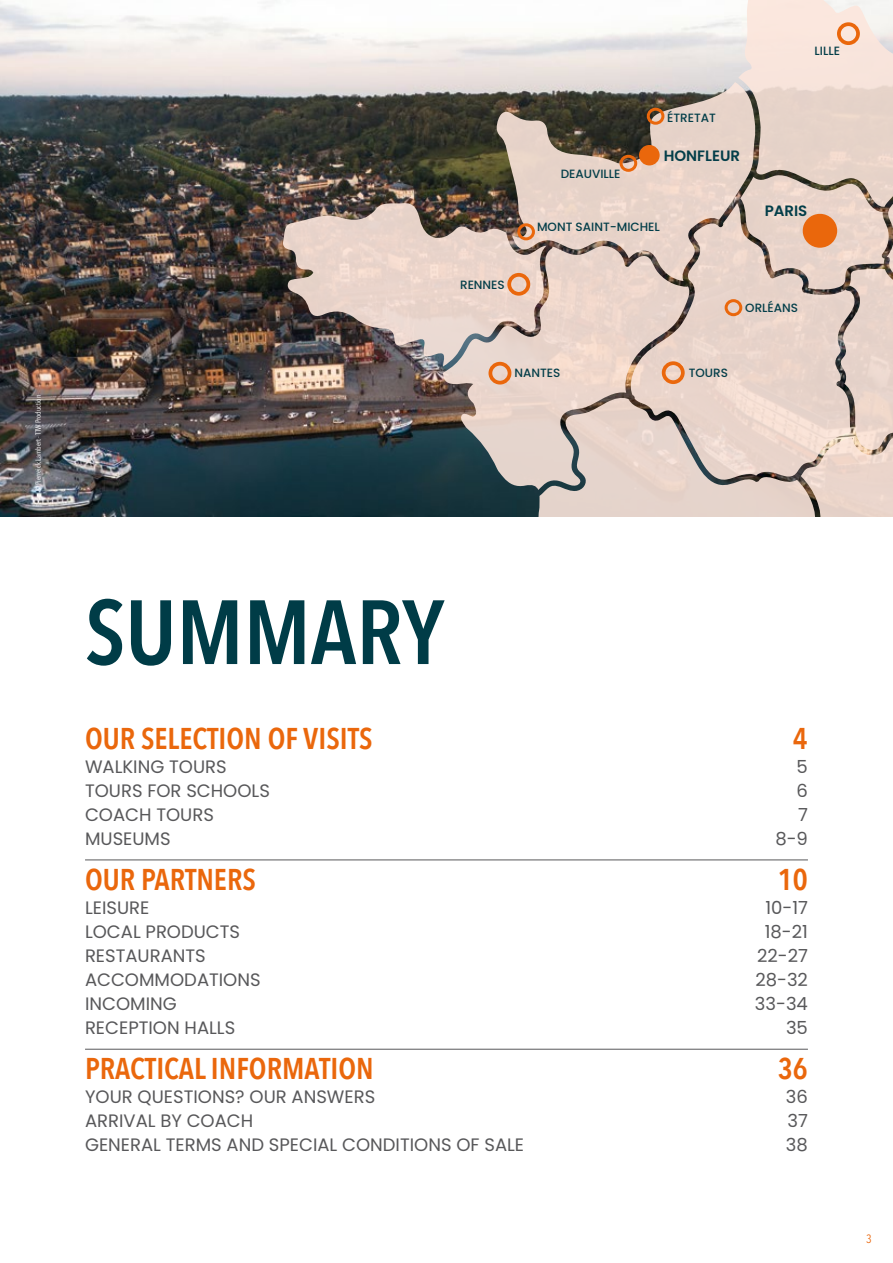
<style>
.page{position:relative;width:893px;height:1263px;background:#fff}
.page>*{position:absolute;margin:0;border:0;box-sizing:border-box;transform-origin:0 0}
.t1{font:600 90px "Avenir Next Condensed";color:#003c47}
.t2{font:600 30px "Avenir Next Condensed";color:#ea670c}
.t3{font:18px "Poppins";color:#58585a}
.t4{font:600 15px "Poppins";color:#033e49}
.t5{font:500 12px "Poppins";color:#033e49}
.t6{font:condensed 12px "Avenir Next LT Pro";color:#ea670c}
.t7{font:condensed 7.5px "Avenir Next LT Pro";color:#fff}
</style>
<div class="page">
<img style="left:0;top:0;width:282px;height:516px">
<svg style="left:282px;top:0;width:611px;height:517px;background:#bbafa8"></svg>
<div style="left:803px;top:215px;width:33px;height:32px;background:#ea670c;border-radius:50%"></div>
<div style="left:803px;top:214px;width:34px;height:34px;border:2px solid #ea670c;border-radius:50%"></div>
<div style="left:488px;top:362px;width:23px;height:22px;border:4px solid #ea670c;border-radius:50%"></div>
<div style="left:507px;top:273px;width:23px;height:23px;border:4px solid #ea670c;border-radius:50%"></div>
<div style="left:640px;top:146px;width:19px;height:19px;background:#ea670c;border-radius:50%"></div>
<div style="left:639px;top:145px;width:21px;height:20px;border:2px solid #ea670c;border-radius:50%"></div>
<div style="left:647px;top:108px;width:17px;height:17px;border:3px solid #ea670c;border-radius:50%"></div>
<div style="left:517px;top:223px;width:18px;height:17px;border:3px solid #ea670c;border-radius:50%"></div>
<div style="left:619px;top:155px;width:18px;height:17px;border:3px solid #ea670c;border-radius:50%"></div>
<div style="left:725px;top:299px;width:17px;height:17px;border:3px solid #ea670c;border-radius:50%"></div>
<div style="left:662px;top:361px;width:23px;height:23px;border:4px solid #ea670c;border-radius:50%"></div>
<div style="left:837px;top:22px;width:23px;height:23px;border:4px solid #ea670c;border-radius:50%"></div>
<hr style="left:85px;top:859px;width:723px;height:1px;background:#58585a">
<hr style="left:85px;top:1049px;width:723px;height:1px;background:#58585a">
<p class="t7" style="left:34px;top:491px;width:97px;rotate:-90deg">©Pierreick Lambert - TTW Production</p>
<p class="t5" style="left:460px;top:277px;width:46px">RENNES</p>
<p class="t5" style="left:667px;top:111px;width:50px">ÉTRETAT</p>
<p class="t5" style="left:561px;top:167px;width:61px">DEAUVILLE</p>
<p class="t4" style="left:664px;top:148px;width:78px">HONFLEUR</p>
<p class="t5" style="left:537px;top:220px;width:124px">MONT SAINT-MICHEL</p>
<p class="t5" style="left:814px;top:43px;width:27px">LILLE</p>
<p class="t4" style="left:765px;top:202px;width:44px">PARIS</p>
<p class="t5" style="left:745px;top:301px;width:54px">ORLÉANS</p>
<p class="t5" style="left:514px;top:366px;width:47px">NANTES</p>
<p class="t5" style="left:689px;top:366px;width:41px">TOURS</p>
<h1 class="t1" style="left:85px;top:555px;width:361px">SUMMARY</h1>
<h2 class="t2" style="left:85px;top:712px;width:289px">OUR SELECTION OF VISITS</h2>
<h2 class="t2" style="left:793px;top:712px;width:16px">4</h2>
<p class="t3" style="left:85px;top:756px;width:143px">WALKING TOURS</p>
<p class="t3" style="left:797px;top:756px;width:13px">5</p>
<p class="t3" style="left:85px;top:780px;width:186px">TOURS FOR SCHOOLS</p>
<p class="t3" style="left:796px;top:780px;width:13px">6</p>
<p class="t3" style="left:85px;top:804px;width:130px">COACH TOURS</p>
<p class="t3" style="left:798px;top:804px;width:11px">7</p>
<p class="t3" style="left:85px;top:828px;width:87px">MUSEUMS</p>
<p class="t3" style="left:775px;top:828px;width:34px">8-9</p>
<h2 class="t2" style="left:85px;top:853px;width:172px">OUR PARTNERS</h2>
<h2 class="t2" style="left:778px;top:853px;width:31px">10</h2>
<p class="t3" style="left:85px;top:897px;width:66px">LEISURE</p>
<p class="t3" style="left:765px;top:897px;width:44px">10-17</p>
<p class="t3" style="left:85px;top:921px;width:157px">LOCAL PRODUCTS</p>
<p class="t3" style="left:765px;top:921px;width:45px">18-21</p>
<p class="t3" style="left:85px;top:945px;width:122px">RESTAURANTS</p>
<p class="t3" style="left:757px;top:945px;width:52px">22-27</p>
<p class="t3" style="left:85px;top:969px;width:177px">ACCOMMODATIONS</p>
<p class="t3" style="left:755px;top:969px;width:54px">28-32</p>
<p class="t3" style="left:85px;top:993px;width:93px">INCOMING</p>
<p class="t3" style="left:755px;top:993px;width:55px">33-34</p>
<p class="t3" style="left:85px;top:1017px;width:152px">RECEPTION HALLS</p>
<p class="t3" style="left:786px;top:1017px;width:23px">35</p>
<h2 class="t2" style="left:85px;top:1043px;width:290px">PRACTICAL INFORMATION</h2>
<h2 class="t2" style="left:778px;top:1043px;width:31px">36</h2>
<p class="t3" style="left:85px;top:1086px;width:292px">YOUR QUESTIONS? OUR ANSWERS</p>
<p class="t3" style="left:786px;top:1086px;width:24px">36</p>
<p class="t3" style="left:85px;top:1110px;width:170px">ARRIVAL BY COACH</p>
<p class="t3" style="left:787px;top:1110px;width:22px">37</p>
<p class="t3" style="left:85px;top:1134px;width:441px">GENERAL TERMS AND SPECIAL CONDITIONS OF SALE</p>
<p class="t3" style="left:786px;top:1134px;width:23px">38</p>
<p class="t6" style="left:866px;top:1232px;width:7px">3</p>
</div>
